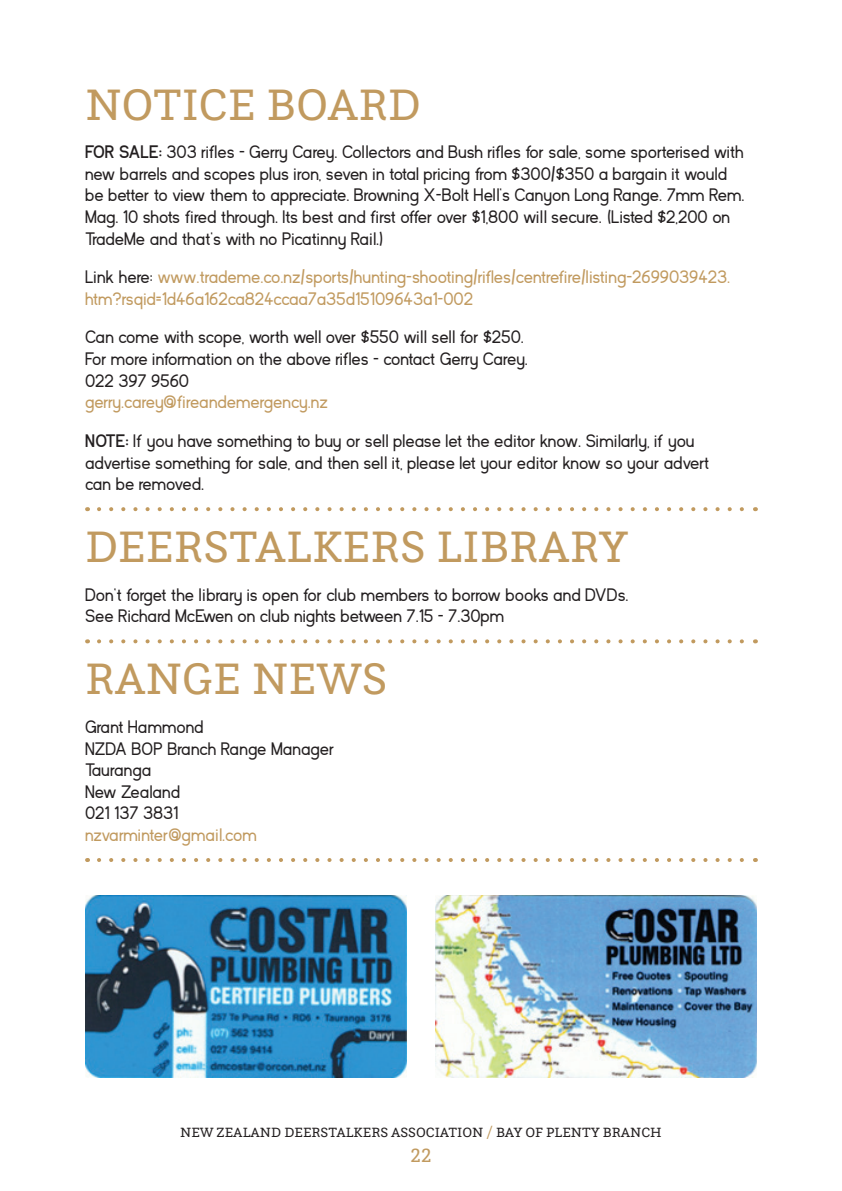
<style>
.page{position:relative;width:842px;height:1191px;background:#fff}
.page>*{position:absolute;margin:0;border:0;box-sizing:border-box;transform-origin:0 0}
.t1{font:46px "Questa Slab";color:#c19a5f}
.t2{font:20px "Questa Slab";color:#c19a5f}
.t3{font:18px/21.6px "Kayak Sans";color:#231f20}
.t4{font:18px/21.6px "Kayak Sans";color:#c19a5f}
.t5{font:14px "Questa Slab";color:#231f20}
.s1{font-weight:700}
.s2{color:#231f20}
.s3{color:#c19a5f}
</style>
<div class="page">
<img style="left:85px;top:895px;width:322px;height:182px">
<img style="left:435px;top:895px;width:322px;height:182px">
<svg style="left:99px;top:507px;width:645px;height:4px"></svg>
<svg style="left:99px;top:639px;width:645px;height:4px"></svg>
<svg style="left:99px;top:858px;width:645px;height:4px"></svg>
<h1 class="t1" style="left:85px;top:75px;width:338px">NOTICE BOARD</h1>
<p class="t3" style="left:85px;top:142px;width:661px"><span class="s1">FOR SALE:</span> 303 rifles – Gerry Carey. Collectors and Bush rifles for sale, some sporterised with new barrels and scopes plus iron, seven in total pricing from $300/$350 a bargain it would be better to view them to appreciate. Browning X-Bolt Hell’s Canyon Long Range. 7mm Rem.<br>Mag. 10 shots fired through. Its best and first offer over $1,800 will secure. (Listed $2,200 on TradeMe and that’s with no Picatinny Rail.)</p>
<p class="t4" style="left:85px;top:267px;width:647px"><span class="s2">Link here:</span> www.trademe.co.nz/sports/hunting-shooting/rifles/centrefire/listing-2699039423. htm?rsqid=1d46a162ca824ccaa7a35d15109643a1-002</p>
<p class="t3" style="left:85px;top:327px;width:444px">Can come with scope, worth well over $550 will sell for $250.<br>For more information on the above rifles – contact Gerry Carey.<br>022 397 9560</p>
<p class="t3" style="left:85px;top:383px;width:611px;line-height:38.6px"><span class="s3">gerry.carey@fireandemergency.nz<br></span><span class="s1">NOTE:</span> If you have something to buy or sell please let the editor know. Similarly, if you</p>
<p class="t3" style="left:85px;top:452px;width:626px">advertise something for sale, and then sell it, please let your editor know so your advert can be removed.</p>
<h1 class="t1" style="left:85px;top:517px;width:545px">DEERSTALKERS LIBRARY</h1>
<p class="t3" style="left:85px;top:584px;width:545px">Don’t forget the library is open for club members to borrow books and DVDs.<br>See Richard McEwen on club nights between 7.15 – 7.30pm</p>
<h1 class="t1" style="left:85px;top:650px;width:304px">RANGE NEWS</h1>
<p class="t3" style="left:85px;top:716px;width:251px">Grant Hammond<br>NZDA BOP Branch Range Manager<br>Tauranga<br>New Zealand<br>021 137 3831</p>
<p class="t4" style="left:85px;top:824px;width:173px">nzvarminter@gmail.com</p>
<p class="t5" style="left:180px;top:1123px;width:483px">NEW ZEALAND DEERSTALKERS ASSOCIATION <span class="s3">/</span> BAY OF PLENTY BRANCH</p>
<p class="t2" style="left:410px;top:1142px;width:22px">22</p>
</div>
